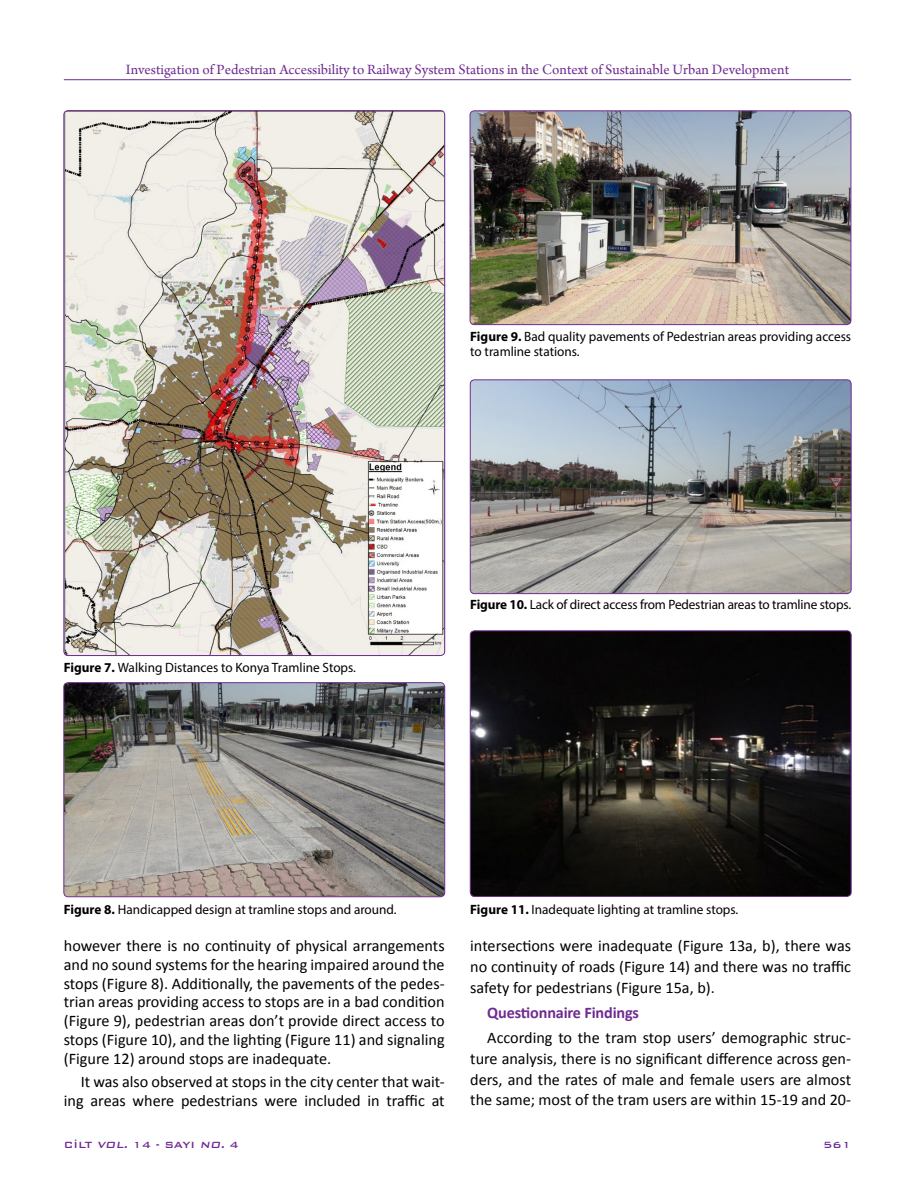
<style>
.page{position:relative;width:915px;height:1191px;background:#fff}
.page>*{position:absolute;margin:0;border:0;box-sizing:border-box;transform-origin:0 0}
.t1{font:16.2px/18.8px "Calibri";color:#000;text-align:justify}
.t2{font:700 16.2px "Calibri";letter-spacing:-.01em;color:#6f2c91}
.t3{font:15px "Arno Pro";color:#6f2c91}
.t4{font:13.5px/15px "Myriad Pro";color:#000}
.t5{font:500 12px "Bank Gothic BT";color:#6f2c91}
.s1{font-weight:700}
.s2{font-style:italic}
</style>
<div class="page">
<hr style="left:64px;top:79px;width:786px;height:1px;background:#6f2c91">
<img style="left:64px;top:111px;width:379px;height:544px">
<img style="left:64px;top:682px;width:379px;height:214px">
<div style="left:64px;top:682px;width:381px;height:215px;border:1px solid #6f2c91;border-radius:4px"></div>
<img style="left:470px;top:111px;width:380px;height:213px">
<div style="left:469px;top:111px;width:381px;height:214px;border:1px solid #6f2c91;border-radius:4px"></div>
<img style="left:470px;top:381px;width:379px;height:212px">
<div style="left:470px;top:379px;width:381px;height:215px;border:1px solid #6f2c91;border-radius:4px"></div>
<img style="left:470px;top:632px;width:380px;height:264px">
<div style="left:470px;top:630px;width:381px;height:266px;border:1px solid #6f2c91;border-radius:4px"></div>
<p class="t3" style="left:126px;top:61px;width:664px">Investigation of Pedestrian Accessibility to Railway System Stations in the Context of Sustainable Urban Development</p>
<p class="t4" style="left:470px;top:329px;width:382px"><span class="s1">Figure 9.</span> Bad quality pavements of Pedestrian areas providing access to tramline stations.</p>
<p class="t4" style="left:64px;top:659px;width:293px"><span class="s1">Figure 7.</span> Walking Distances to Konya Tramline Stops.</p>
<p class="t4" style="left:470px;top:596px;width:382px"><span class="s1">Figure 10.</span> Lack of direct access from Pedestrian areas to tramline stops.</p>
<p class="t4" style="left:64px;top:901px;width:334px"><span class="s1">Figure 8.</span> Handicapped design at tramline stops and around.</p>
<p class="t1" style="left:64px;top:935px;width:382px">however there is no continuity of physical arrangements and no sound systems for the hearing impaired around the stops (Figure 8). Additionally, the pavements of the pedes&shy;trian areas providing access to stops are in a bad condition (Figure 9), pedestrian areas don’t provide direct access to stops (Figure 10), and the lighting (Figure 11) and signaling (Figure 12) around stops are inadequate.</p>
<p class="t1" style="left:64px;top:1071px;width:382px;text-align:right">It was also observed at stops in the city center that wait&shy;ing areas where pedestrians were included in traffic at</p>
<p class="t4" style="left:470px;top:901px;width:269px"><span class="s1">Figure 11.</span> Inadequate lighting at tramline stops.</p>
<p class="t1" style="left:470px;top:934px;width:382px;line-height:20.9px">intersections were inadequate (Figure 13a, b), there was no continuity of roads (Figure 14) and there was no traffic safety for pedestrians (Figure 15a, b).</p>
<p class="t2" style="left:487px;top:1002px;width:153px">Questionnaire Findings</p>
<p class="t1" style="left:470px;top:1026px;width:382px;line-height:20.9px;text-indent:17px">According to the tram stop users’ demographic struc&shy;ture analysis, there is no significant difference across gen&shy;ders, and the rates of male and female users are almost the same; most of the tram users are within 15-19 and 20-</p>
<p class="t5" style="left:64px;top:1138px;width:176px">CİLT <span class="s2">VOL.</span> 14 - SAYI <span class="s2">NO.</span> 4</p>
<p class="t5" style="left:823px;top:1138px;width:29px">561</p>
</div>
